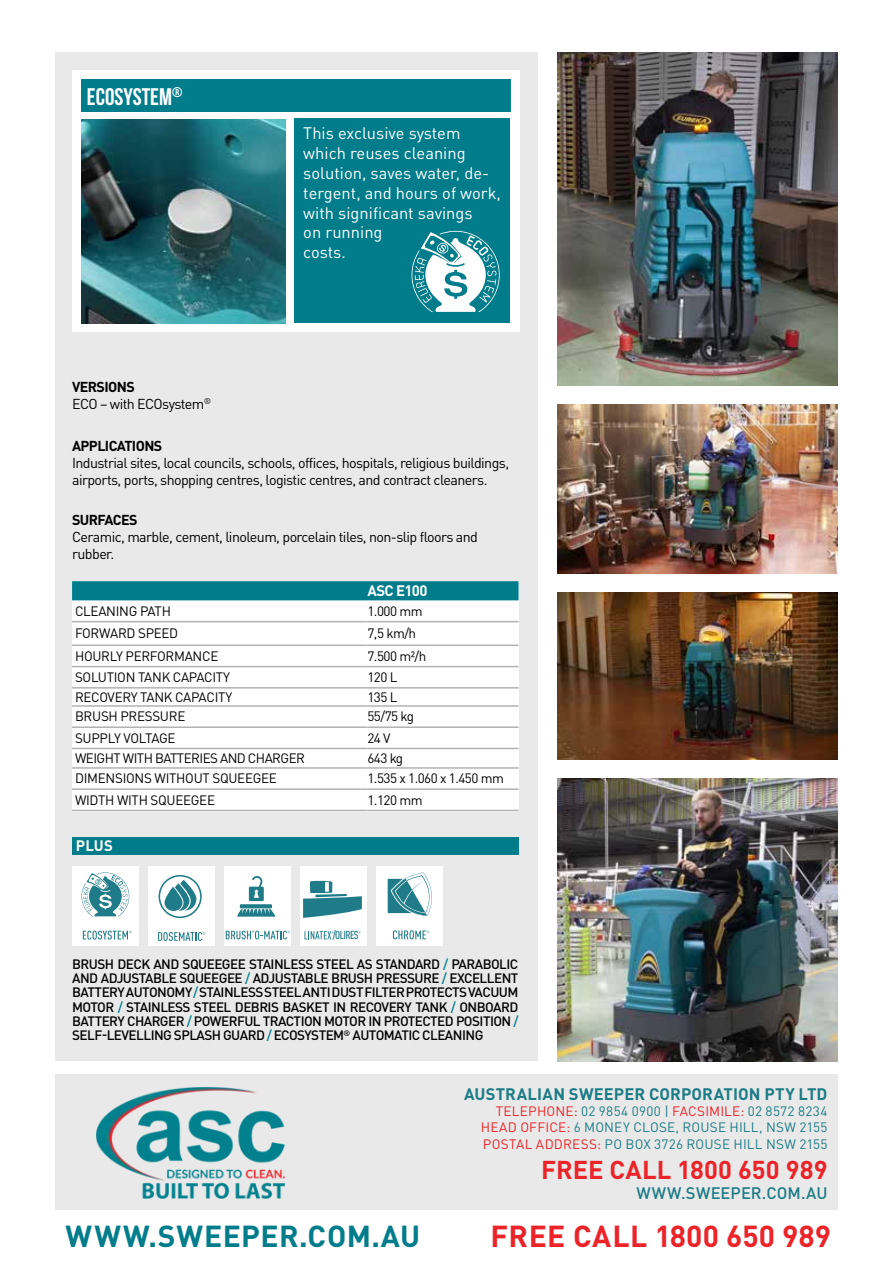
<style>
.page{position:relative;width:893px;height:1263px;background:#fff}
.page>*{position:absolute;margin:0;border:0;box-sizing:border-box;transform-origin:0 0}
.t1{font:700 30px "DIN Pro";letter-spacing:.015em;color:#007c8b}
.t2{font:700 30px "DIN Pro";letter-spacing:.01em;color:#ec2429}
.t3{font:700 25.5px "DIN Pro";letter-spacing:.005em;color:#ec2429}
.t4{font:700 24px "Bebas Neue";color:#fff}
.t5{font:16.5px/19.8px "DIN Pro";color:#fff}
.t6{font:700 16.5px "DIN Pro";letter-spacing:.005em;color:#1c7c86}
.t7{font:500 16.5px "DIN Pro";letter-spacing:.005em;color:#1c7c86}
.t8{font:700 15px "DIN Pro";letter-spacing:-.04em;color:#fff}
.t9{font:14.25px/17.1px "DIN Pro";letter-spacing:-.04em;color:#000}
.t10{font:700 14.25px "DIN Pro";letter-spacing:-.04em;color:#000}
.t11{font:500 13.5px/14.2px "DIN Pro";letter-spacing:-.04em;color:#000;text-align:justify}
.t12{font:13.5px "DIN Pro";letter-spacing:-.02em;color:#000}
.t13{font:13.5px/16.2px "DIN Pro";letter-spacing:.015em;color:#1c7c86;text-align:justify}
.t14{font:13.5px "DIN Pro";letter-spacing:-.04em;color:#000}
.t15{font:500 11.4px "DIN Cond";letter-spacing:-.045em;color:#1e7b87}
.s1{font-weight:700}
.s2{color:#007c8b}
.s3{color:#ec2429}
</style>
<div class="page">
<div style="left:55px;top:53px;width:483px;height:1008px;background:#e9e9e9"></div>
<div style="left:72px;top:70px;width:448px;height:262px;background:#fff"></div>
<img style="left:557px;top:53px;width:281px;height:332px">
<img style="left:557px;top:778px;width:281px;height:283px">
<img style="left:557px;top:404px;width:281px;height:170px">
<img style="left:557px;top:593px;width:281px;height:166px">
<div style="left:148px;top:866px;width:67px;height:79px;background:#fff"></div>
<svg style="left:158px;top:932px;width:47px;height:9px"></svg>
<svg style="left:159px;top:875px;width:43px;height:43px"></svg>
<div style="left:224px;top:866px;width:67px;height:79px;background:#fff"></div>
<svg style="left:226px;top:931px;width:64px;height:8px"></svg>
<svg style="left:237px;top:909px;width:39px;height:8px"></svg>
<svg style="left:240px;top:904px;width:32px;height:4px"></svg>
<svg style="left:249px;top:876px;width:15px;height:25px"></svg>
<div style="left:72px;top:866px;width:67px;height:79px;background:#fff"></div>
<svg style="left:82px;top:872px;width:47px;height:44px"></svg>
<svg style="left:83px;top:930px;width:49px;height:9px"></svg>
<div style="left:72px;top:837px;width:447px;height:17px;background:#007c8b"></div>
<div style="left:300px;top:866px;width:67px;height:79px;background:#fff"></div>
<svg style="left:305px;top:931px;width:29px;height:8px"></svg>
<svg style="left:303px;top:880px;width:59px;height:38px"></svg>
<div style="left:376px;top:866px;width:67px;height:79px;background:#fff"></div>
<svg style="left:393px;top:930px;width:36px;height:9px"></svg>
<svg style="left:388px;top:872px;width:44px;height:44px"></svg>
<div style="left:55px;top:1075px;width:783px;height:135px;background:#e9e9e9"></div>
<img style="left:96px;top:1087px;width:189px;height:112px">
<img style="left:81px;top:119px;width:204px;height:204px">
<div style="left:81px;top:79px;width:429px;height:33px;background:#007c8b"></div>
<div style="left:294px;top:119px;width:216px;height:204px;background:#007c8b"></div>
<svg style="left:412px;top:231px;width:88px;height:81px"></svg>
<div style="left:72px;top:581px;width:447px;height:230px;background:#fff"></div>
<div style="left:72px;top:581px;width:447px;height:19px;background:#007c8b"></div>
<hr style="left:72px;top:621px;width:295px;height:1px;background:#b3b2b2">
<hr style="left:367px;top:621px;width:152px;height:1px;background:#b3b2b2">
<hr style="left:72px;top:644px;width:295px;height:2px;background:#b3b2b2">
<hr style="left:367px;top:644px;width:152px;height:2px;background:#b3b2b2">
<hr style="left:72px;top:666px;width:295px;height:1px;background:#b3b2b2">
<hr style="left:367px;top:666px;width:152px;height:1px;background:#b3b2b2">
<hr style="left:72px;top:687px;width:295px;height:2px;background:#b3b2b2">
<hr style="left:367px;top:687px;width:152px;height:2px;background:#b3b2b2">
<hr style="left:72px;top:705px;width:295px;height:2px;background:#b3b2b2">
<hr style="left:367px;top:705px;width:152px;height:2px;background:#b3b2b2">
<hr style="left:72px;top:726px;width:295px;height:2px;background:#b3b2b2">
<hr style="left:367px;top:726px;width:152px;height:2px;background:#b3b2b2">
<hr style="left:72px;top:748px;width:295px;height:1px;background:#b3b2b2">
<hr style="left:367px;top:748px;width:152px;height:1px;background:#b3b2b2">
<hr style="left:72px;top:767px;width:295px;height:2px;background:#b3b2b2">
<hr style="left:367px;top:767px;width:152px;height:2px;background:#b3b2b2">
<hr style="left:72px;top:788px;width:295px;height:2px;background:#b3b2b2">
<hr style="left:367px;top:788px;width:152px;height:2px;background:#b3b2b2">
<hr style="left:72px;top:810px;width:295px;height:1px;background:#b3b2b2">
<hr style="left:367px;top:810px;width:152px;height:1px;background:#b3b2b2">
<h3 class="t4" style="left:87px;top:83px;width:97px">ECOSYSTEM<sup>®</sup></h3>
<p class="t9" style="left:72px;top:377px;width:140px"><span class="s1">VERSIONS<br></span>ECO – with ECOsystem<sup>®</sup></p>
<p class="t5" style="left:303px;top:122px;width:199px">This exclusive system which reuses cleaning solution, saves water, de&shy;tergent, and hours of work, with significant savings<br>on running<br>costs.</p>
<p class="t10" style="left:72px;top:434px;width:92px">APPLICATIONS</p>
<p class="t9" style="left:72px;top:453px;width:439px">Industrial sites, local councils, schools, offices, hospitals, religious buildings, airports, ports, shopping centres, logistic centres, and contract cleaners.</p>
<p class="t10" style="left:72px;top:508px;width:67px">SURFACES</p>
<p class="t9" style="left:72px;top:527px;width:407px">Ceramic, marble, cement, linoleum, porcelain tiles, non-slip floors and rubber.</p>
<p class="t8" style="left:367px;top:578px;width:61px">ASC E100</p>
<p class="t12" style="left:75px;top:600px;width:97px">CLEANING PATH</p>
<p class="t12" style="left:367px;top:600px;width:57px">1.000 mm</p>
<p class="t12" style="left:75px;top:623px;width:105px">FORWARD SPEED</p>
<p class="t12" style="left:367px;top:623px;width:50px">7,5 km/h</p>
<p class="t12" style="left:75px;top:645px;width:145px">HOURLY PERFORMANCE</p>
<p class="t12" style="left:367px;top:645px;width:60px">7.500 m²/h</p>
<p class="t12" style="left:75px;top:666px;width:156px">SOLUTION TANK CAPACITY</p>
<p class="t12" style="left:367px;top:666px;width:32px">120 L</p>
<p class="t12" style="left:75px;top:686px;width:159px">RECOVERY TANK CAPACITY</p>
<p class="t12" style="left:367px;top:686px;width:32px">135 L</p>
<p class="t12" style="left:75px;top:706px;width:112px">BRUSH PRESSURE</p>
<p class="t12" style="left:367px;top:706px;width:48px">55/75 kg</p>
<p class="t12" style="left:75px;top:727px;width:102px">SUPPLY VOLTAGE</p>
<p class="t12" style="left:367px;top:727px;width:25px">24 V</p>
<p class="t14" style="left:75px;top:747px;width:231px">WEIGHT WITH BATTERIES AND CHARGER</p>
<p class="t12" style="left:367px;top:747px;width:37px">643 kg</p>
<p class="t12" style="left:75px;top:768px;width:203px">DIMENSIONS WITHOUT SQUEEGEE</p>
<p class="t14" style="left:367px;top:768px;width:138px">1.535 x 1.060 x 1.450 mm</p>
<p class="t12" style="left:75px;top:789px;width:142px">WIDTH WITH SQUEEGEE</p>
<p class="t12" style="left:367px;top:789px;width:57px">1.120 mm</p>
<p class="t8" style="left:76px;top:833px;width:38px">PLUS</p>
<p class="t15" style="left:333px;top:928px;width:27px">/OLIRES</p>
<p class="t11" style="left:72px;top:955px;width:448px">BRUSH DECK AND SQUEEGEE STAINLESS STEEL AS STANDARD <span class="s2">/</span> PARABOLIC AND ADJUSTABLE SQUEEGEE <span class="s2">/</span> ADJUSTABLE BRUSH PRESSURE <span class="s2">/</span> EXCELLENT BATTERY AUTONOMY <span class="s2">/</span> STAINLESS STEEL ANTI DUST FILTER PROTECTS VACUUM MOTOR <span class="s2">/</span> STAINLESS STEEL DEBRIS BASKET IN RECOVERY TANK <span class="s2">/</span> ONBOARD BATTERY CHARGER <span class="s2">/</span> POWERFUL TRACTION MOTOR IN PROTECTED POSITION <span class="s2">/ </span>SELF-LEVELLING SPLASH GUARD <span class="s2">/</span> ECOSYSTEM<sup>®</sup> AUTOMATIC CLEANING</p>
<p class="t6" style="left:464px;top:1080px;width:365px">AUSTRALIAN SWEEPER CORPORATION PTY LTD</p>
<p class="t13" style="left:481px;top:1102px;width:348px;text-indent:15px"><span class="s3">TELEPHONE:</span> 02 9854 0900 | <span class="s3">FACSIMILE:</span> 02 8572 8234<br><span class="s3">HEAD OFFICE:</span> 6 MONEY CLOSE, ROUSE HILL, NSW 2155<br><span class="s3">POSTAL ADDRESS:</span> PO BOX 3726 ROUSE HILL NSW 2155</p>
<h2 class="t3" style="left:541px;top:1149px;width:288px">FREE CALL 1800 650 989</h2>
<p class="t7" style="left:636px;top:1179px;width:192px">WWW.SWEEPER.COM.AU</p>
<h1 class="t1" style="left:66px;top:1211px;width:356px">WWW.SWEEPER.COM.AU</h1>
<h1 class="t2" style="left:490px;top:1211px;width:342px">FREE CALL 1800 650 989</h1>
</div>
